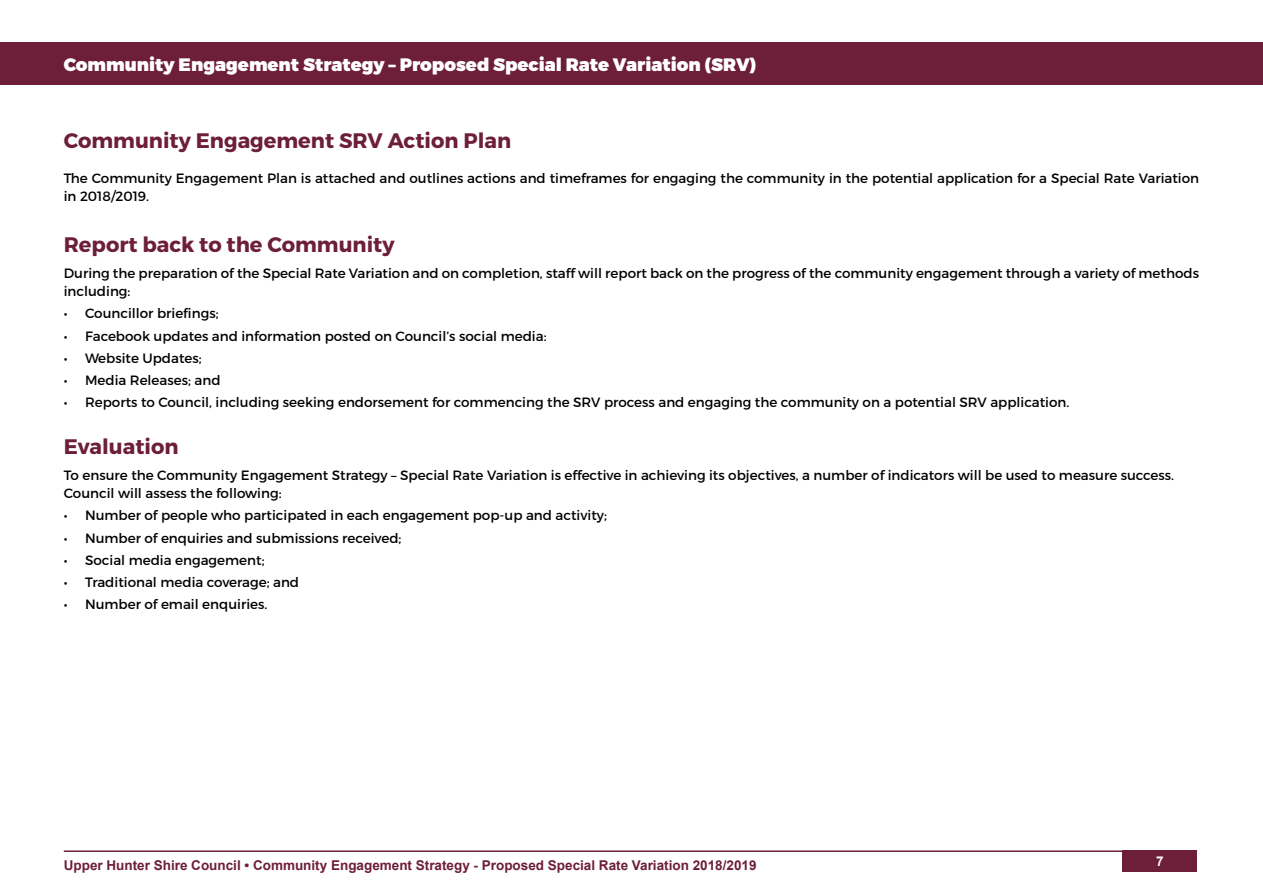
<style>
.page{position:relative;width:1263px;height:893px;background:#fff}
.page>*{position:absolute;margin:0;border:0;box-sizing:border-box;transform-origin:0 0}
.t1{font:700 21px "Montserrat";color:#6d1e39}
.t2{font:900 18px "Montserrat";color:#fff}
.t3{font:13.5px/18px "Montserrat";color:#000}
.t4{font:700 13.5px "Arial";color:#6d1e39}
.t5{font:700 13.5px "Arial";color:#fff}
</style>
<div class="page">
<hr style="left:64px;top:850px;width:1133px;height:2px;background:#6d1e39">
<div style="left:1123px;top:850px;width:74px;height:22px;background:#6d1e39"></div>
<div style="left:0;top:43px;width:1263px;height:42px;background:#6d1e39"></div>
<h2 class="t2" style="left:64px;top:53px;width:694px">Community Engagement Strategy – Proposed Special Rate Variation (SRV)</h2>
<h1 class="t1" style="left:64px;top:127px;width:449px">Community Engagement SRV Action Plan</h1>
<p class="t3" style="left:64px;top:169px;width:1137px">The Community Engagement Plan is attached and outlines actions and timeframes for engaging the community in the potential application for a Special Rate Variation in 2018/2019.</p>
<h1 class="t1" style="left:64px;top:231px;width:332px">Report back to the Community</h1>
<p class="t3" style="left:64px;top:264px;width:1137px">During the preparation of the Special Rate Variation and on completion, staff will report back on the progress of the community engagement through a variety of methods including:</p>
<p class="t3" style="left:64px;top:305px;width:156px">• Councillor briefings;</p>
<p class="t3" style="left:64px;top:327px;width:484px">• Facebook updates and information posted on Council’s social media:</p>
<p class="t3" style="left:64px;top:349px;width:139px">• Website Updates;</p>
<p class="t3" style="left:64px;top:371px;width:158px">• Media Releases; and</p>
<p class="t3" style="left:64px;top:394px;width:1007px">• Reports to Council, including seeking endorsement for commencing the SRV process and engaging the community on a potential SRV application.</p>
<h1 class="t1" style="left:64px;top:433px;width:116px">Evaluation</h1>
<p class="t3" style="left:64px;top:466px;width:1112px">To ensure the Community Engagement Strategy – Special Rate Variation is effective in achieving its objectives, a number of indicators will be used to measure success.<br>Council will assess the following:</p>
<p class="t3" style="left:64px;top:507px;width:545px">• Number of people who participated in each engagement pop-up and activity;</p>
<p class="t3" style="left:64px;top:529px;width:339px">• Number of enquiries and submissions received;</p>
<p class="t3" style="left:64px;top:551px;width:202px">• Social media engagement;</p>
<p class="t3" style="left:64px;top:573px;width:237px">• Traditional media coverage; and</p>
<p class="t3" style="left:64px;top:596px;width:205px">• Number of email enquiries.</p>
<p class="t4" style="left:64px;top:856px;width:694px">Upper Hunter Shire Council • Community Engagement Strategy - Proposed Special Rate Variation 2018/2019</p>
<p class="t5" style="left:1156px;top:852px;width:9px">7</p>
</div>
